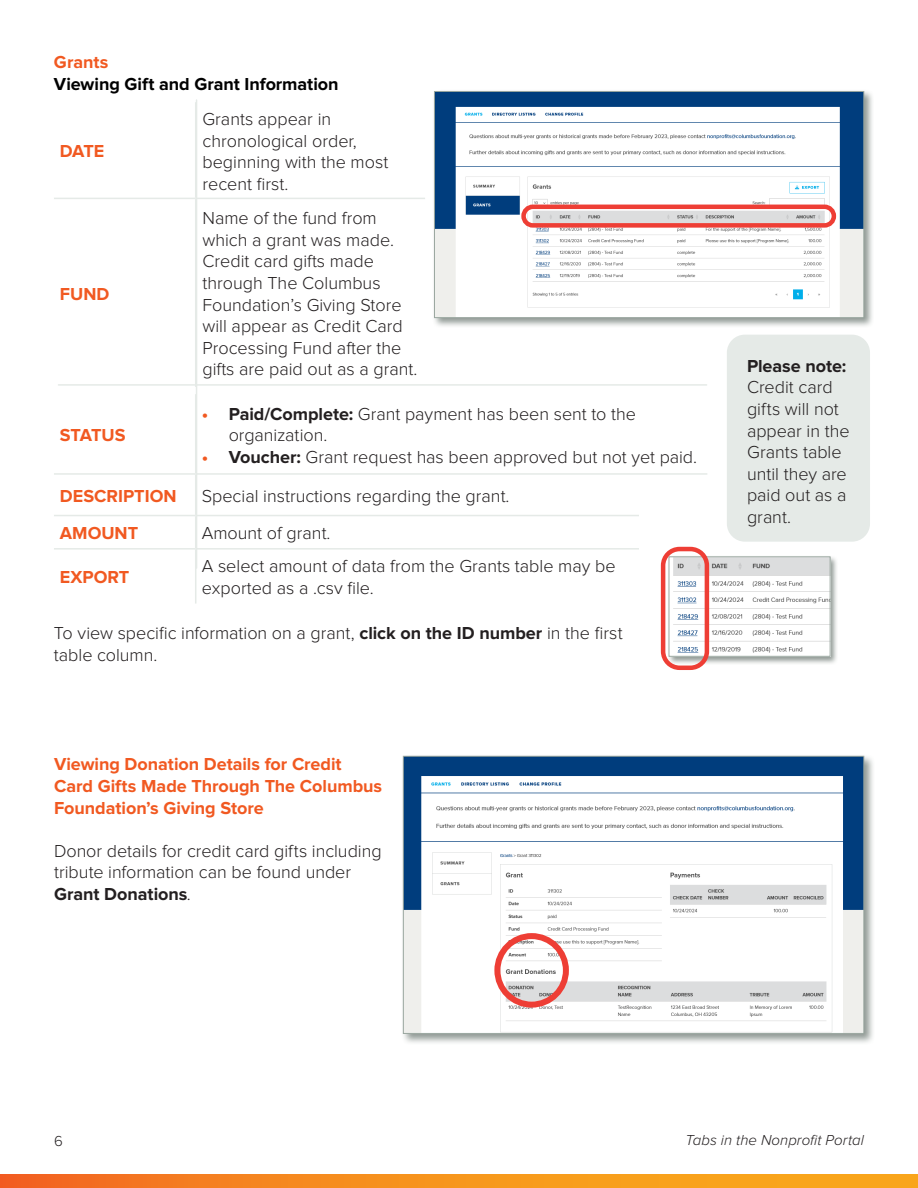
<style>
.page{position:relative;width:918px;height:1188px;background:#fff}
.page>*{position:absolute;margin:0;border:0;box-sizing:border-box;transform-origin:0 0}
.t1{font:300 18px/21.6px "Proxima Nova";color:#231f20}
.t2{font:700 18px/21.6px "Proxima Nova";color:#f15921}
.t3{font:700 18px "Proxima Nova";letter-spacing:-.005em;color:#000}
.t4{font:italic 300 15px "Proxima Nova";letter-spacing:.005em;color:#231f20}
.t5{font:300 15px "Proxima Nova";color:#231f20}
.s1{font-weight:700;color:#f15921}
.s2{font-weight:700}
</style>
<div class="page">
<svg style="left:0;top:1174px;width:918px;height:14px;background:#f68f1d"></svg>
<div style="left:401px;top:754px;width:474px;height:291px;background:#4b5a52;opacity:.61"></div>
<img style="left:405px;top:758px;width:457px;height:274px">
<div style="left:403px;top:756px;width:461px;height:278px;border:1px solid #99a69f"></div>
<div style="left:494px;top:933px;width:75px;height:75px;border:6px solid #ee3e35;border-radius:50%"></div>
<div style="left:432px;top:89px;width:442px;height:239px;background:#4b5a52;opacity:.61"></div>
<img style="left:436px;top:93px;width:426px;height:223px">
<div style="left:434px;top:91px;width:430px;height:227px;border:1px solid #99a69f"></div>
<div style="left:521px;top:205px;width:315px;height:23px;border:4px solid #ee3e35;border-radius:9px"></div>
<hr style="left:195px;top:102px;width:1px;height:96px;background:#e5eae7">
<hr style="left:54px;top:198px;width:142px;height:1px;background:#e5eae7">
<hr style="left:196px;top:198px;width:229px;height:1px;background:#e5eae7">
<hr style="left:195px;top:199px;width:1px;height:188px;background:#e5eae7">
<hr style="left:195px;top:394px;width:1px;height:79px;background:#e5eae7">
<hr style="left:54px;top:473px;width:142px;height:2px;background:#e5eae7">
<hr style="left:196px;top:473px;width:511px;height:2px;background:#e5eae7">
<hr style="left:195px;top:475px;width:1px;height:40px;background:#e5eae7">
<hr style="left:54px;top:515px;width:142px;height:1px;background:#e5eae7">
<hr style="left:196px;top:515px;width:511px;height:1px;background:#e5eae7">
<hr style="left:195px;top:516px;width:1px;height:32px;background:#e5eae7">
<hr style="left:54px;top:548px;width:142px;height:2px;background:#e5eae7">
<hr style="left:196px;top:548px;width:511px;height:2px;background:#e5eae7">
<hr style="left:195px;top:550px;width:1px;height:54px;background:#e5eae7">
<hr style="left:58px;top:384px;width:649px;height:2px;background:#e5eae7">
<hr style="left:196px;top:100px;width:1px;height:468px;background:#e5eae7">
<div style="left:727px;top:335px;width:143px;height:207px;background:#e5eae7;border-radius:18px"></div>
<div style="left:640px;top:489px;width:75px;height:74px;background:#fff"></div>
<div style="left:667px;top:555px;width:172px;height:110px;background:#4b5a52;opacity:.61"></div>
<img style="left:671px;top:559px;width:157px;height:95px">
<div style="left:669px;top:557px;width:161px;height:99px;border:1px solid #99a69f"></div>
<div style="left:661px;top:547px;width:48px;height:123px;border:4px solid #ee3e35;border-radius:16px"></div>
<p class="t2" style="left:54px;top:52px;width:56px">Grants</p>
<p class="t3" style="left:54px;top:76px;width:286px">Viewing Gift and Grant Information</p>
<p class="t2" style="left:60px;top:141px;width:46px">DATE</p>
<p class="t2" style="left:60px;top:284px;width:51px">FUND</p>
<p class="t2" style="left:60px;top:425px;width:67px">STATUS</p>
<p class="t1" style="left:202px;top:109px;width:187px">Grants appear in chronological order, beginning with the most recent first.</p>
<p class="t1" style="left:202px;top:208px;width:216px">Name of the fund from which a grant was made.<br>Credit card gifts made through The Columbus<br>Foundation’s Giving Store will appear as Credit Card<br>Processing Fund after the gifts are paid out as a grant.</p>
<p class="t1" style="left:229px;top:404px;width:409px;text-indent:-27px"><span class="s1">•</span> <span class="s2">Paid/Complete:</span> Grant payment has been sent to the organization.</p>
<p class="t1" style="left:202px;top:447px;width:497px"><span class="s1">•</span> <span class="s2">Voucher:</span> Grant request has been approved but not yet paid.</p>
<p class="t2" style="left:60px;top:486px;width:118px">DESCRIPTION</p>
<p class="t1" style="left:202px;top:486px;width:309px">Special instructions regarding the grant.</p>
<p class="t2" style="left:60px;top:523px;width:80px">AMOUNT</p>
<p class="t1" style="left:202px;top:523px;width:130px">Amount of grant.</p>
<p class="t2" style="left:60px;top:567px;width:71px">EXPORT</p>
<p class="t1" style="left:202px;top:556px;width:415px">A select amount of data from the Grants table may be exported as a .csv file.</p>
<p class="t1" style="left:54px;top:623px;width:570px">To view specific information on a grant, <span class="s2">click on the ID number</span> in the first table column.</p>
<p class="t2" style="left:54px;top:754px;width:330px">Viewing Donation Details for Credit<br>Card Gifts Made Through The Columbus<br>Foundation’s Giving Store</p>
<p class="t1" style="left:54px;top:841px;width:329px">Donor details for credit card gifts including tribute information can be found under<br><span class="s2">Grant Donations</span>.</p>
<p class="t1" style="left:747px;top:356px;width:104px"><span class="s2">Please note:<br></span>Credit card gifts will not appear in the<br>Grants table until they are paid out as a grant.</p>
<p class="t5" style="left:54px;top:1134px;width:10px">6</p>
<p class="t4" style="left:686px;top:1133px;width:180px">Tabs in the Nonprofit Portal</p>
</div>
